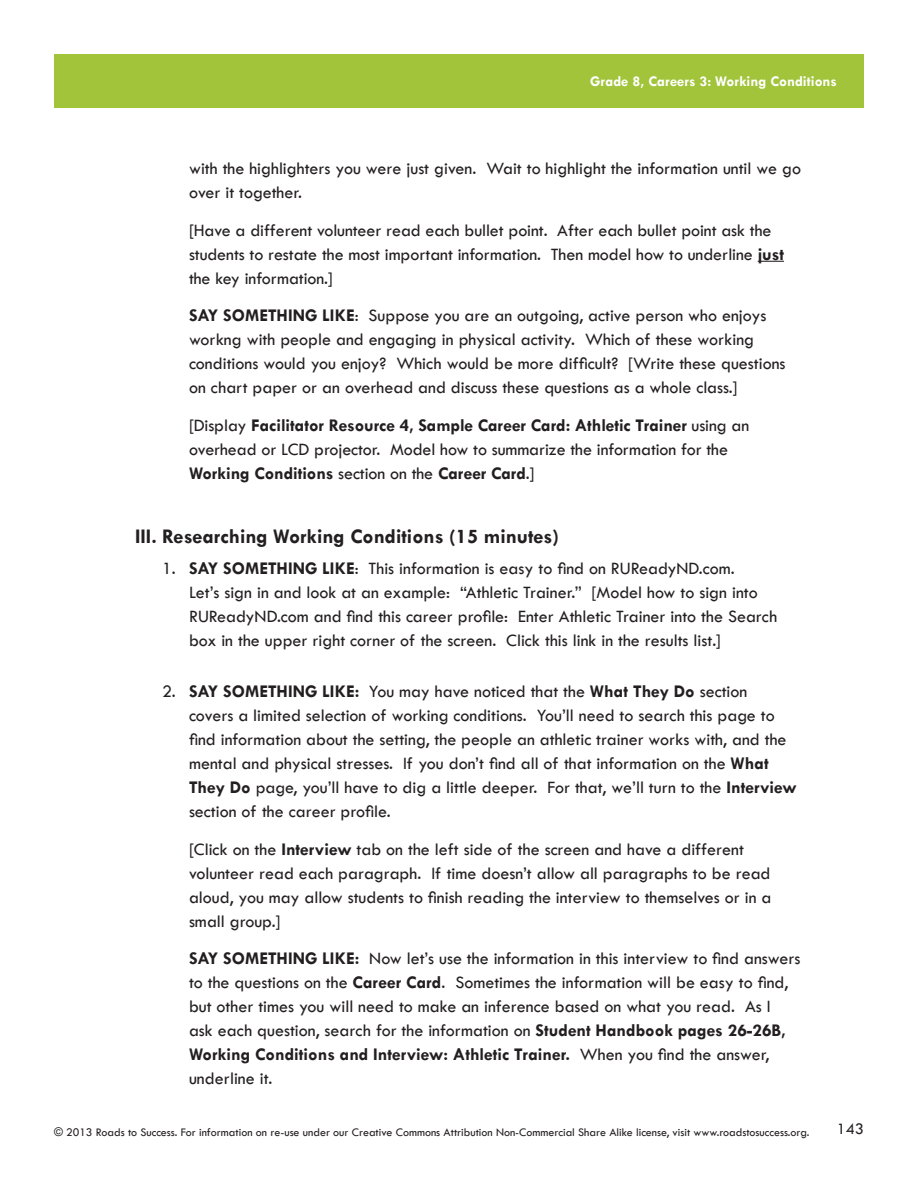
<style>
.page{position:relative;width:918px;height:1188px;background:#fff}
.page>*{position:absolute;margin:0;border:0;box-sizing:border-box;transform-origin:0 0}
.A_NumberListRoman{font:700 21px "Tw Cen";color:#231f20}
.A_NumberList2{font:500 18px/24px "Tw Cen";color:#231f20}
.A_Text{font:500 18px/24px "Tw Cen";letter-spacing:-.005em;color:#231f20}
.A_NumberList1{font:500 18px/24px "Tw Cen";color:#231f20}
.t1{font:500 16.5px "Tw Cen";color:#231f20}
.t2{font:700 15px "Tw Cen";color:#fff}
.t3{font:500 12px "Tw Cen";color:#231f20}
.s1{font-weight:700}
</style>
<div class="page">
<div style="left:54px;top:54px;width:810px;height:54px;background:#a1c43a"></div>
<svg style="left:758px;top:261px;width:26px;height:1px"></svg>
<p class="t2" style="left:590px;top:72px;width:248px">Grade 8, Careers 3: Working Conditions</p>
<p class="A_Text" style="left:189px;top:157px;width:614px">with the highlighters you were just given. Wait to highlight the information until we go over it together.</p>
<p class="A_Text" style="left:189px;top:218px;width:597px">[Have a different volunteer read each bullet point. After each bullet point ask the students to restate the most important information. Then model how to underline <span class="s1">just </span>the key information.]</p>
<p class="A_NumberList2" style="left:189px;top:304px;width:598px"><span class="s1">SAY SOMETHING LIKE</span>: Suppose you are an outgoing, active person who enjoys workng with people and engaging in physical activity. Which of these working conditions would you enjoy? Which would be more difficult? [Write these questions on chart paper or an overhead and discuss these questions as a whole class.]</p>
<p class="A_Text" style="left:189px;top:413px;width:562px">[Display <span class="s1">Facilitator Resource 4, Sample Career Card: Athletic Trainer</span> using an overhead or LCD projector. Model how to summarize the information for the<br><span class="s1">Working Conditions</span> section on the <span class="s1">Career Card</span>.]</p>
<p class="A_NumberListRoman" style="left:135px;top:524px;width:426px">III. Researching Working Conditions (15 minutes)</p>
<p class="A_NumberList1" style="left:189px;top:556px;width:590px;text-indent:-27px">1. <span class="s1">SAY SOMETHING LIKE</span>: This information is easy to find on RUReadyND.com.<br>Let’s sign in and look at an example: “Athletic Trainer.” [Model how to sign into RUReadyND.com and find this career profile: Enter Athletic Trainer into the Search box in the upper right corner of the screen. Click this link in the results list.]</p>
<p class="A_NumberList2" style="left:189px;top:679px;width:609px;text-indent:-27px">2. <span class="s1">SAY SOMETHING LIKE:</span> You may have noticed that the <span class="s1">What They Do</span> section<br>covers a limited selection of working conditions. You’ll need to search this page to find information about the setting, the people an athletic trainer works with, and the mental and physical stresses. If you don’t find all of that information on the <span class="s1">What They Do</span> page, you’ll have to dig a little deeper. For that, we’ll turn to the <span class="s1">Interview </span>section of the career profile.</p>
<p class="A_NumberList2" style="left:189px;top:837px;width:584px">[Click on the <span class="s1">Interview</span> tab on the left side of the screen and have a different volunteer read each paragraph. If time doesn’t allow all paragraphs to be read aloud, you may allow students to finish reading the interview to themselves or in a small group.]</p>
<p class="A_NumberList2" style="left:189px;top:946px;width:613px"><span class="s1">SAY SOMETHING LIKE:</span> Now let’s use the information in this interview to find answers to the questions on the <span class="s1">Career Card</span>. Sometimes the information will be easy to find, but other times you will need to make an inference based on what you read. As I<br>ask each question, search for the information on <span class="s1">Student Handbook pages 26-26B, Working Conditions and Interview: Athletic Trainer.</span> When you find the answer, underline it.</p>
<p class="t3" style="left:54px;top:1124px;width:757px">© 2013 Roads to Success. For information on re-use under our Creative Commons Attribution Non-Commercial Share Alike license, visit www.roadstosuccess.org.</p>
<p class="t1" style="left:837px;top:1119px;width:29px">143</p>
</div>
